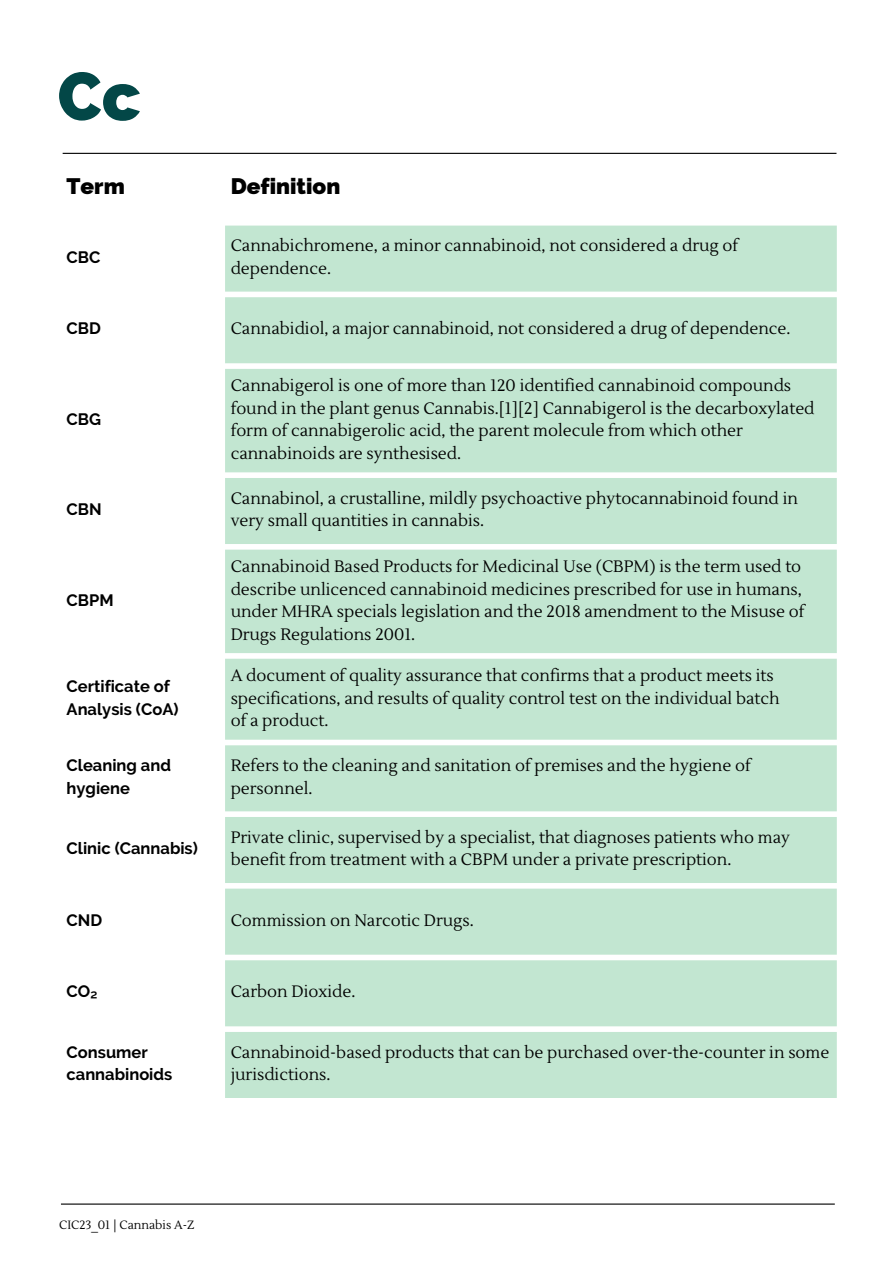
<style>
.page{position:relative;width:893px;height:1264px;background:#fff}
.page>*{position:absolute;margin:0;border:0;box-sizing:border-box;transform-origin:0 0}
.t1{font:800 67.5px "Raleway";color:#034747}
.t2{font:800 22.5px "Raleway";color:#000}
.t3{font:16.5px/22.5px "Lustria";color:#000}
.t4{font:700 16.5px/22.5px "Raleway";color:#000}
.t5{font:12px "Lustria";color:#000}
</style>
<div class="page">
<hr style="left:61px;top:1203px;width:773px;height:1px;background:#000">
<svg style="left:225px;top:225px;width:611px;height:872px;fill:#c2e6d1"></svg>
<hr style="left:63px;top:153px;width:773px;height:1px;background:#000">
<h1 class="t1" style="left:58px;top:57px;width:85px">Cc</h1>
<h2 class="t2" style="left:67px;top:173px;width:60px">Term</h2>
<h2 class="t2" style="left:231px;top:173px;width:111px">Definition</h2>
<p class="t4" style="left:67px;top:245px;width:35px">CBC</p>
<p class="t3" style="left:231px;top:235px;width:509px">Cannabichromene, a minor cannabinoid, not considered a drug of dependence.</p>
<p class="t4" style="left:67px;top:317px;width:36px">CBD</p>
<p class="t3" style="left:231px;top:318px;width:561px">Cannabidiol, a major cannabinoid, not considered a drug of dependence.</p>
<p class="t4" style="left:67px;top:408px;width:36px">CBG</p>
<p class="t4" style="left:67px;top:498px;width:37px">CBN</p>
<p class="t4" style="left:67px;top:588px;width:49px">CBPM</p>
<p class="t4" style="left:67px;top:675px;width:113px">Certificate of<br>Analysis (CoA)</p>
<p class="t3" style="left:231px;top:375px;width:585px">Cannabigerol is one of more than 120 identified cannabinoid compounds found in the plant genus Cannabis.[1][2] Cannabigerol is the decarboxylated form of cannabigerolic acid, the parent molecule from which other cannabinoids are synthesised.</p>
<p class="t3" style="left:231px;top:487px;width:568px">Cannabinol, a crustalline, mildly psychoactive phytocannabinoid found in very small quantities in cannabis.</p>
<p class="t3" style="left:231px;top:555px;width:575px">Cannabinoid Based Products for Medicinal Use (CBPM) is the term used to describe unlicenced cannabinoid medicines prescribed for use in humans, under MHRA specials legislation and the 2018 amendment to the Misuse of Drugs Regulations 2001.</p>
<p class="t3" style="left:231px;top:664px;width:550px">A document of quality assurance that confirms that a product meets its specifications, and results of quality control test on the individual batch of a product.</p>
<p class="t4" style="left:67px;top:754px;width:106px">Cleaning and hygiene</p>
<p class="t3" style="left:231px;top:754px;width:521px">Refers to the cleaning and sanitation of premises and the hygiene of personnel.</p>
<p class="t4" style="left:67px;top:837px;width:133px">Clinic (Cannabis)</p>
<p class="t3" style="left:231px;top:826px;width:560px">Private clinic, supervised by a specialist, that diagnoses patients who may benefit from treatment with a CBPM under a private prescription.</p>
<p class="t4" style="left:67px;top:908px;width:37px">CND</p>
<p class="t3" style="left:231px;top:909px;width:244px">Commission on Narcotic Drugs.</p>
<p class="t4" style="left:67px;top:980px;width:32px">CO₂</p>
<p class="t3" style="left:231px;top:980px;width:126px">Carbon Dioxide.</p>
<p class="t4" style="left:67px;top:1040px;width:107px">Consumer cannabinoids</p>
<p class="t3" style="left:231px;top:1041px;width:600px">Cannabinoid-based products that can be purchased over-the-counter in some jurisdictions.</p>
<p class="t5" style="left:59px;top:1217px;width:137px">CIC23_01 | Cannabis A-Z</p>
</div>
